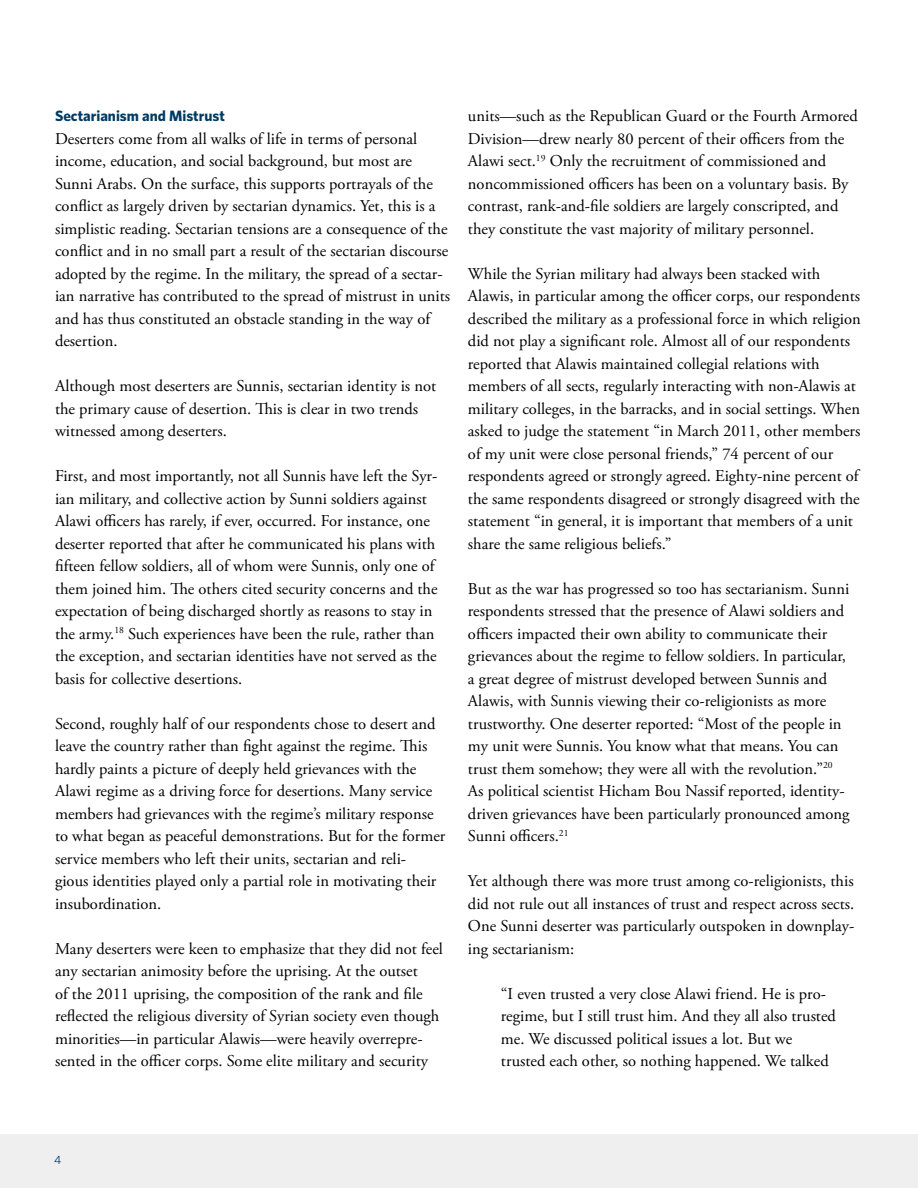
<style>
.page{position:relative;width:918px;height:1188px;background:#fff}
.page>*{position:absolute;margin:0;border:0;box-sizing:border-box;transform-origin:0 0}
.t1{font:16.5px/22.5px "Adobe Garamond Pro";color:#000}
.t2{font:700 15px "Whitney";color:#003a63}
.t3{font:12px "Whitney";color:#003a63}
</style>
<div class="page">
<div style="left:0;top:1134px;width:918px;height:54px;background:#efeff0"></div>
<p class="t2" style="left:55px;top:106px;width:171px">Sectarianism and Mistrust</p>
<p class="t1" style="left:55px;top:128px;width:397px">Deserters come from all walks of life in terms of personal income, education, and social background, but most are Sunni Arabs. On the surface, this supports portrayals of the conflict as largely driven by sectarian dynamics. Yet, this is a simplistic reading. Sectarian tensions are a consequence of the conflict and in no small part a result of the sectarian discourse adopted by the regime. In the military, the spread of a sectar&shy;ian narrative has contributed to the spread of mistrust in units and has thus constituted an obstacle standing in the way of desertion.</p>
<p class="t1" style="left:55px;top:375px;width:383px">Although most deserters are Sunnis, sectarian identity is not the primary cause of desertion. This is clear in two trends witnessed among deserters.</p>
<p class="t1" style="left:55px;top:465px;width:384px">First, and most importantly, not all Sunnis have left the Syr&shy;ian military, and collective action by Sunni soldiers against Alawi officers has rarely, if ever, occurred. For instance, one deserter reported that after he communicated his plans with fifteen fellow soldiers, all of whom were Sunnis, only one of them joined him. The others cited security concerns and the expectation of being discharged shortly as reasons to stay in the army.<sup>18</sup> Such experiences have been the rule, rather than the exception, and sectarian identities have not served as the basis for collective desertions.</p>
<p class="t1" style="left:55px;top:713px;width:392px">Second, roughly half of our respondents chose to desert and leave the country rather than fight against the regime. This hardly paints a picture of deeply held grievances with the Alawi regime as a driving force for desertions. Many service members had grievances with the regime’s military response to what began as peaceful demonstrations. But for the former service members who left their units, sectarian and reli-<br>gious identities played only a partial role in motivating their insubordination.</p>
<p class="t1" style="left:55px;top:938px;width:390px">Many deserters were keen to emphasize that they did not feel any sectarian animosity before the uprising. At the outset<br>of the 2011 uprising, the composition of the rank and file reflected the religious diversity of Syrian society even though minorities—in particular Alawis—were heavily overrepre&shy;sented in the officer corps. Some elite military and security</p>
<p class="t1" style="left:468px;top:105px;width:391px">units—such as the Republican Guard or the Fourth Armored Division—drew nearly 80 percent of their officers from the Alawi sect.<sup>19</sup> Only the recruitment of commissioned and noncommissioned officers has been on a voluntary basis. By contrast, rank-and-file soldiers are largely conscripted, and they constitute the vast majority of military personnel.</p>
<p class="t1" style="left:468px;top:263px;width:394px">While the Syrian military had always been stacked with Alawis, in particular among the officer corps, our respondents described the military as a professional force in which religion did not play a significant role. Almost all of our respondents reported that Alawis maintained collegial relations with members of all sects, regularly interacting with non-Alawis at military colleges, in the barracks, and in social settings. When asked to judge the statement “in March 2011, other members of my unit were close personal friends,” 74 percent of our respondents agreed or strongly agreed. Eighty-nine percent of the same respondents disagreed or strongly disagreed with the statement “in general, it is important that members of a unit share the same religious beliefs.”</p>
<p class="t1" style="left:468px;top:578px;width:383px">But as the war has progressed so too has sectarianism. Sunni respondents stressed that the presence of Alawi soldiers and officers impacted their own ability to communicate their grievances about the regime to fellow soldiers. In particular, a great degree of mistrust developed between Sunnis and Alawis, with Sunnis viewing their co-religionists as more trustworthy. One deserter reported: “Most of the people in my unit were Sunnis. You know what that means. You can trust them somehow; they were all with the revolution.”<sup>20<br></sup>As political scientist Hicham Bou Nassif reported, identity&shy;driven grievances have been particularly pronounced among Sunni officers.<sup>21</sup></p>
<p class="t1" style="left:468px;top:870px;width:388px;text-align:justify">Yet although there was more trust among co-religionists, this did not rule out all instances of trust and respect across sects.<br>One Sunni deserter was particularly outspoken in downplay&shy;ing sectarianism:</p>
<p class="t1" style="left:501px;top:983px;width:336px">“I even trusted a very close Alawi friend. He is pro&shy;regime, but I still trust him. And they all also trusted me. We discussed political issues a lot. But we trusted each other, so nothing happened. We talked</p>
<p class="t3" style="left:54px;top:1152px;width:9px">4</p>
</div>
